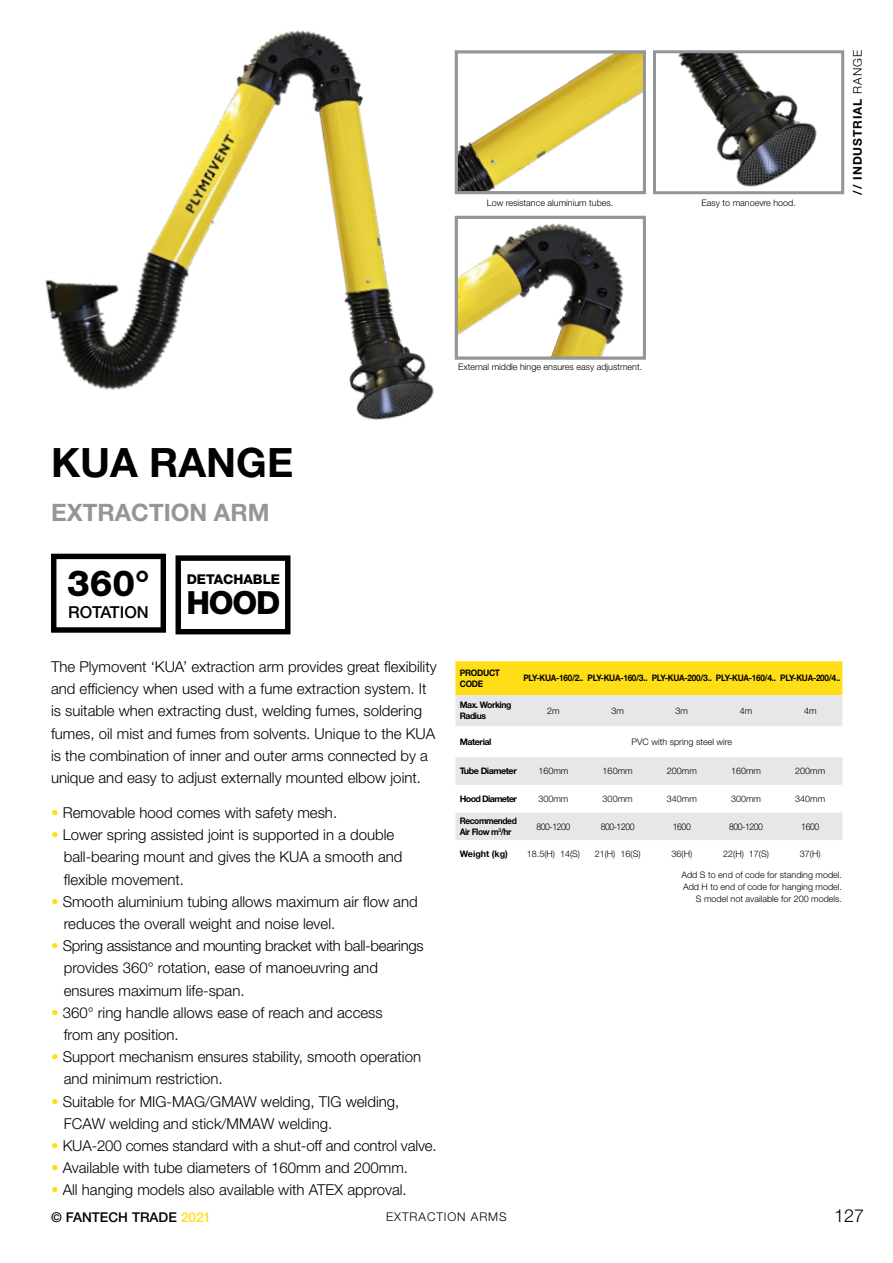
<style>
.page{position:relative;width:893px;height:1263px;background:#fff}
.page>*{position:absolute;margin:0;border:0;box-sizing:border-box;transform-origin:0 0}
.t1{font:700 40.5px "Helvetica Neue LT Std";color:#000}
.t2{font:800 36px "Helvetica Neue LT Std";color:#000}
.t3{font:800 31.95px "Helvetica Neue LT Std";color:#000}
.t4{font:700 24px "Helvetica Neue LT Std";color:#949598}
.t5{font:300 18px "Helvetica Neue LT Std";color:#000}
.t6{font:500 16.5px "Helvetica Neue LT Std";color:#000}
.t7{font:300 15px/22.2px "Helvetica Neue LT Std";color:#000}
.t8{font:500 13.5px "Helvetica Neue LT Std";color:#000}
.t9{font:800 13.5px "Helvetica Neue LT Std";color:#000}
.t10{font:700 12px "Helvetica Neue LT Std";letter-spacing:.075em;color:#000}
.t11{font:300 12px "Helvetica Neue LT Std";letter-spacing:.075em;color:#000}
.t12{font:300 9.3px "Helvetica Neue LT Std";letter-spacing:-.05em;color:#000;scale:.93 1}
.t13{font:300 9px/12px "Helvetica Neue LT Std";color:#000;text-align:right}
.t14{font:700 9px "Helvetica Neue LT Std";letter-spacing:-.03em;color:#000;scale:.9 1}
.t15{font:700 9px/10.8px "Helvetica Neue LT Std";letter-spacing:-.05em;color:#000;scale:.94 1}
.t16{font:700 9px "Helvetica Neue LT Std";letter-spacing:-.05em;color:#000}
.t17{font:700 9px/10.8px "Helvetica Neue LT Std";letter-spacing:-.05em;color:#000;scale:.96 1}
.t18{font:700 9px "Helvetica Neue LT Std";letter-spacing:-.07em;color:#000}
.t19{font:700 9px/10.8px "Helvetica Neue LT Std";letter-spacing:-.03em;color:#000;scale:.93 1}
.t20{font:700 9px "Helvetica Neue LT Std";color:#000}
.s1{font-weight:300}
.s2{color:#ffde17}
</style>
<div class="page">
<div style="left:455px;top:661px;width:387px;height:34px;background:#ffde17"></div>
<svg style="left:455px;top:695px;width:387px;height:145px;fill:#e6e7e8"></svg>
<img style="left:45px;top:30px;width:420px;height:390px">
<svg style="left:459px;top:54px;width:183px;height:136px"></svg>
<div style="left:455px;top:50px;width:191px;height:144px;border:3px solid #949598"></div>
<svg style="left:459px;top:220px;width:165px;height:136px"></svg>
<div style="left:455px;top:216px;width:191px;height:144px;border:3px solid #949598"></div>
<img style="left:678px;top:54px;width:139px;height:133px">
<div style="left:653px;top:50px;width:191px;height:144px;border:3px solid #949598"></div>
<svg style="left:51px;top:554px;width:115px;height:79px"></svg>
<svg style="left:176px;top:555px;width:114px;height:79px"></svg>
<p class="t13" style="left:487px;top:197px;width:128px">Low resistance aluminium tubes.</p>
<p class="t13" style="left:701px;top:197px;width:96px">Easy to manoevre hood.</p>
<p class="t10" style="left:850px;top:195px;width:146px;rotate:-90deg">// INDUSTRIAL <span class="s1">RANGE</span></p>
<p class="t13" style="left:458px;top:360px;width:186px">External middle hinge ensures easy adjustment.</p>
<h1 class="t1" style="left:51px;top:437px;width:244px">KUA RANGE</h1>
<h3 class="t4" style="left:51px;top:498px;width:220px">EXTRACTION ARM</h3>
<h2 class="t2" style="left:67px;top:561px;width:84px">360°</h2>
<p class="t6" style="left:68px;top:602px;width:82px">ROTATION</p>
<p class="t9" style="left:187px;top:571px;width:95px">DETACHABLE</p>
<h3 class="t3" style="left:187px;top:584px;width:95px">HOOD</h3>
<p class="t7" style="left:51px;top:655px;width:387px">The Plymovent ‘KUA’ extraction arm provides great flexibility and efficiency when used with a fume extraction system. It is suitable when extracting dust, welding fumes, soldering fumes, oil mist and fumes from solvents. Unique to the KUA is the combination of inner and outer arms connected by a unique and easy to adjust externally mounted elbow joint.</p>
<p class="t7" style="left:51px;top:801px;width:288px"><span class="s2">•</span> Removable hood comes with safety mesh.</p>
<p class="t7" style="left:64px;top:823px;width:340px;text-indent:-13px"><span class="s2">•</span> Lower spring assisted joint is supported in a double ball-bearing mount and gives the KUA a smooth and flexible movement.</p>
<p class="t7" style="left:64px;top:890px;width:355px;text-indent:-13px"><span class="s2">•</span> Smooth aluminium tubing allows maximum air flow and reduces the overall weight and noise level.</p>
<p class="t7" style="left:64px;top:934px;width:361px;text-indent:-13px"><span class="s2">•</span> Spring assistance and mounting bracket with ball-bearings provides 360° rotation, ease of manoeuvring and ensures maximum life-span.</p>
<p class="t7" style="left:64px;top:1001px;width:320px;text-indent:-13px"><span class="s2">•</span> 360° ring handle allows ease of reach and access from any position.</p>
<p class="t7" style="left:64px;top:1045px;width:359px;text-indent:-13px"><span class="s2">•</span> Support mechanism ensures stability, smooth operation and minimum restriction.</p>
<p class="t7" style="left:64px;top:1090px;width:337px;text-indent:-13px"><span class="s2">•</span> Suitable for MIG-MAG/GMAW welding, TIG welding,<br>FCAW welding and stick/MMAW welding.</p>
<p class="t7" style="left:51px;top:1134px;width:387px"><span class="s2">•</span> KUA-200 comes standard with a shut-off and control valve.</p>
<p class="t7" style="left:51px;top:1156px;width:359px"><span class="s2">•</span> Available with tube diameters of 160mm and 200mm.</p>
<p class="t7" style="left:51px;top:1178px;width:357px"><span class="s2">•</span> All hanging models also available with ATEX approval.</p>
<p class="t19" style="left:460px;top:667px;width:45px">PRODUCT<br>CODE</p>
<p class="t14" style="left:523px;top:673px;width:354px">PLY-KUA-160/2.. PLY-KUA-160/3.. PLY-KUA-200/3.. PLY-KUA-160/4.. PLY-KUA-200/4..</p>
<p class="t17" style="left:460px;top:700px;width:55px">Max. Working<br>Radius</p>
<p class="t13" style="left:547px;top:704px;width:14px">2m</p>
<p class="t13" style="left:611px;top:704px;width:14px">3m</p>
<p class="t13" style="left:676px;top:704px;width:14px">3m</p>
<p class="t13" style="left:740px;top:704px;width:14px">4m</p>
<p class="t13" style="left:804px;top:704px;width:14px">4m</p>
<p class="t16" style="left:460px;top:736px;width:33px">Material</p>
<p class="t13" style="left:631px;top:735px;width:102px">PVC with spring steel wire</p>
<p class="t16" style="left:460px;top:765px;width:59px">Tube Diameter</p>
<p class="t13" style="left:538px;top:765px;width:32px">160mm</p>
<p class="t13" style="left:603px;top:765px;width:32px">160mm</p>
<p class="t13" style="left:667px;top:765px;width:32px">200mm</p>
<p class="t13" style="left:731px;top:765px;width:32px">160mm</p>
<p class="t13" style="left:795px;top:765px;width:32px">200mm</p>
<p class="t18" style="left:460px;top:793px;width:59px">Hood Diameter</p>
<p class="t13" style="left:538px;top:792px;width:32px">300mm</p>
<p class="t13" style="left:603px;top:792px;width:32px">300mm</p>
<p class="t13" style="left:667px;top:792px;width:32px">340mm</p>
<p class="t13" style="left:731px;top:792px;width:32px">300mm</p>
<p class="t13" style="left:795px;top:792px;width:32px">340mm</p>
<p class="t15" style="left:460px;top:815px;width:62px">Recommended<br>Air Flow m<sup>3</sup>/hr</p>
<p class="t12" style="left:536px;top:821px;width:38px">800-1200</p>
<p class="t12" style="left:601px;top:821px;width:38px">800-1200</p>
<p class="t12" style="left:673px;top:821px;width:21px">1600</p>
<p class="t12" style="left:729px;top:821px;width:38px">800-1200</p>
<p class="t12" style="left:801px;top:821px;width:21px">1600</p>
<p class="t20" style="left:460px;top:849px;width:50px">Weight (kg)</p>
<p class="t13" style="left:527px;top:848px;width:55px">18.5(H) 14(S)</p>
<p class="t13" style="left:595px;top:848px;width:47px">21(H) 16(S)</p>
<p class="t13" style="left:671px;top:848px;width:22px">36(H)</p>
<p class="t13" style="left:723px;top:848px;width:47px">22(H) 17(S)</p>
<p class="t13" style="left:800px;top:848px;width:22px">37(H)</p>
<p class="t13" style="left:681px;top:869px;width:162px">Add S to end of code for standing model.<br>Add H to end of code for hanging model.<br>S model not available for 200 models.</p>
<p class="t8" style="left:51px;top:1209px;width:161px">© FANTECH TRADE <span class="s2">2021</span></p>
<p class="t5" style="left:834px;top:1205px;width:32px">127</p>
<p class="t11" style="left:386px;top:1209px;width:122px">EXTRACTION ARMS</p>
</div>
